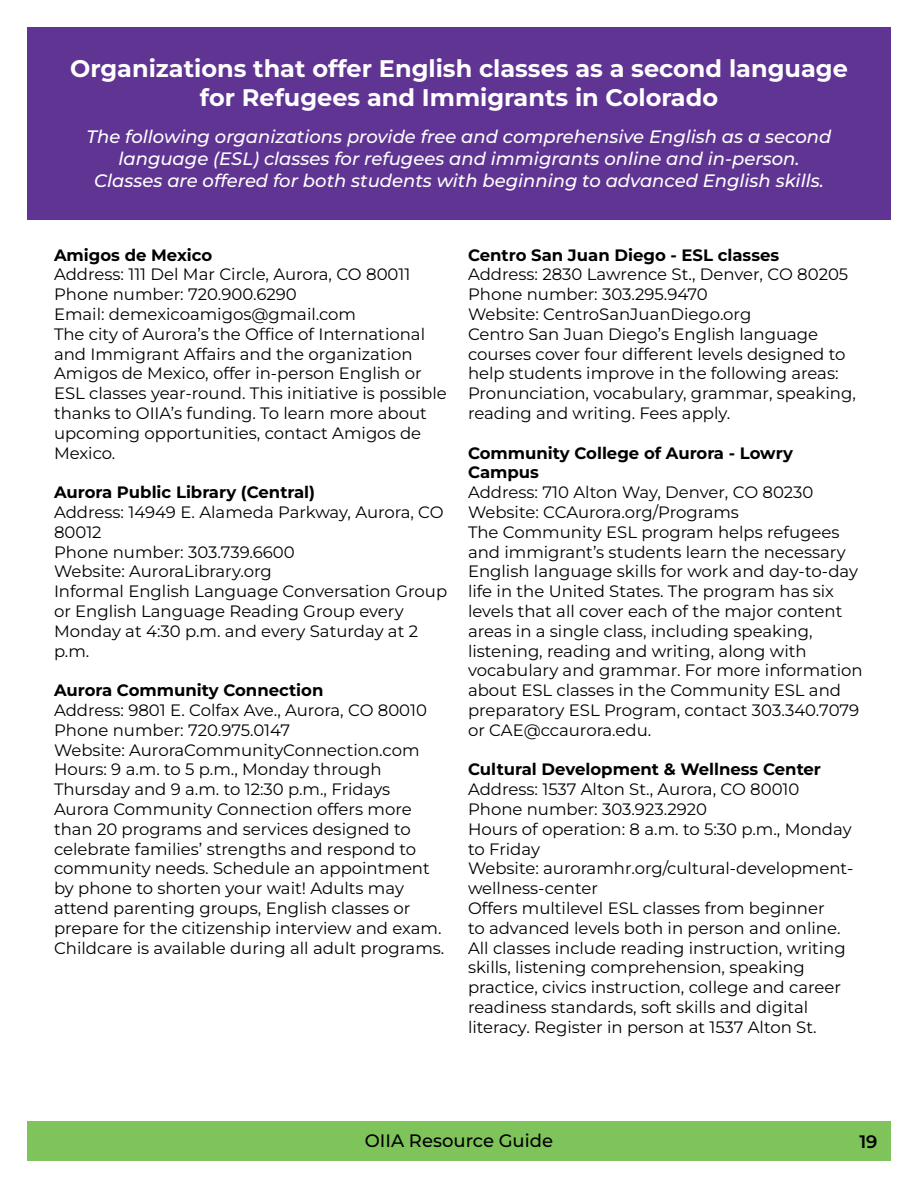
<style>
.page{position:relative;width:918px;height:1188px;background:#fff}
.page>*{position:absolute;margin:0;border:0;box-sizing:border-box;transform-origin:0 0}
.t1{font:700 24px/28.8px "Montserrat";color:#fff;text-align:center}
.t2{font:italic 500 18px/21.6px "Montserrat";color:#fff;text-align:center}
.t3{font:500 18px "Montserrat";color:#000}
.t4{font:600 18px "Montserrat";color:#000}
.t5{font:16.5px/19.8px "Montserrat";color:#000}
.t6{font:700 16.5px/19.8px "Montserrat";color:#000}
</style>
<div class="page">
<div style="left:27px;top:1121px;width:864px;height:40px;background:#7ec45b"></div>
<div style="left:27px;top:27px;width:864px;height:192px;background:#603493"></div>
<h1 class="t1" style="left:70px;top:54px;width:779px">Organizations that offer English classes as a second language for Refugees and Immigrants in Colorado</h1>
<p class="t2" style="left:87px;top:126px;width:746px">The following organizations provide free and comprehensive English as a second language (ESL) classes for refugees and immigrants online and in-person.<br>Classes are offered for both students with beginning to advanced English skills.</p>
<h2 class="t6" style="left:54px;top:244px;width:160px">Amigos de Mexico</h2>
<p class="t5" style="left:54px;top:264px;width:358px">Address: 111 Del Mar Circle, Aurora, CO 80011</p>
<p class="t5" style="left:54px;top:284px;width:244px">Phone number: 720.900.6290</p>
<p class="t5" style="left:54px;top:304px;width:304px">Email: demexicoamigos@gmail.com</p>
<p class="t5" style="left:54px;top:324px;width:394px">The city of Aurora’s the Office of International and Immigrant Affairs and the organization Amigos de Mexico, offer in-person English or ESL classes year-round. This initiative is possible thanks to OIIA’s funding. To learn more about upcoming opportunities, contact Amigos de Mexico.</p>
<h2 class="t6" style="left:54px;top:482px;width:263px">Aurora Public Library (Central)</h2>
<p class="t5" style="left:54px;top:502px;width:391px">Address: 14949 E. Alameda Parkway, Aurora, CO<br>80012</p>
<p class="t5" style="left:54px;top:541px;width:242px">Phone number: 303.739.6600</p>
<p class="t5" style="left:54px;top:561px;width:219px">Website: AuroraLibrary.org</p>
<p class="t5" style="left:54px;top:581px;width:395px">Informal English Language Conversation Group or English Language Reading Group every Monday at 4:30 p.m. and every Saturday at 2 p.m.</p>
<h2 class="t6" style="left:54px;top:680px;width:271px">Aurora Community Connection</h2>
<p class="t5" style="left:54px;top:700px;width:375px">Address: 9801 E. Colfax Ave., Aurora, CO 80010</p>
<p class="t5" style="left:54px;top:720px;width:238px">Phone number: 720.975.0147</p>
<p class="t5" style="left:54px;top:739px;width:367px">Website: AuroraCommunityConnection.com</p>
<p class="t5" style="left:54px;top:759px;width:338px">Hours: 9 a.m. to 5 p.m., Monday through<br>Thursday and 9 a.m. to 12:30 p.m., Fridays</p>
<p class="t5" style="left:54px;top:799px;width:392px">Aurora Community Connection offers more than 20 programs and services designed to celebrate families’ strengths and respond to community needs. Schedule an appointment by phone to shorten your wait! Adults may attend parenting groups, English classes or prepare for the citizenship interview and exam.<br>Childcare is available during all adult programs.</p>
<h2 class="t6" style="left:468px;top:244px;width:313px">Centro San Juan Diego - ESL classes</h2>
<p class="t5" style="left:468px;top:264px;width:382px">Address: 2830 Lawrence St., Denver, CO 80205</p>
<p class="t5" style="left:468px;top:284px;width:241px">Phone number: 303.295.9470</p>
<p class="t5" style="left:468px;top:304px;width:285px">Website: CentroSanJuanDiego.org</p>
<p class="t5" style="left:468px;top:324px;width:389px">Centro San Juan Diego’s English language courses cover four different levels designed to help students improve in the following areas:<br>Pronunciation, vocabulary, grammar, speaking, reading and writing. Fees apply.</p>
<h2 class="t6" style="left:468px;top:442px;width:326px">Community College of Aurora - Lowry<br>Campus</h2>
<p class="t5" style="left:468px;top:482px;width:347px">Address: 710 Alton Way, Denver, CO 80230</p>
<p class="t5" style="left:468px;top:502px;width:272px">Website: CCAurora.org/Programs</p>
<p class="t5" style="left:468px;top:522px;width:396px">The Community ESL program helps refugees and immigrant’s students learn the necessary English language skills for work and day-to-day life in the United States. The program has six levels that all cover each of the major content areas in a single class, including speaking, listening, reading and writing, along with vocabulary and grammar. For more information about ESL classes in the Community ESL and preparatory ESL Program, contact 303.340.7079 or CAE@ccaurora.edu.</p>
<h2 class="t6" style="left:468px;top:759px;width:355px">Cultural Development &amp; Wellness Center</h2>
<p class="t5" style="left:468px;top:779px;width:333px">Address: 1537 Alton St., Aurora, CO 80010</p>
<p class="t5" style="left:468px;top:799px;width:241px">Phone number: 303.923.2920</p>
<p class="t5" style="left:468px;top:819px;width:385px">Hours of operation: 8 a.m. to 5:30 p.m., Monday to Friday</p>
<p class="t5" style="left:468px;top:858px;width:387px">Website: auroramhr.org/cultural-development&shy;wellness-center</p>
<p class="t5" style="left:468px;top:898px;width:379px">Offers multilevel ESL classes from beginner<br>to advanced levels both in person and online.<br>All classes include reading instruction, writing skills, listening comprehension, speaking practice, civics instruction, college and career readiness standards, soft skills and digital literacy. Register in person at 1537 Alton St.</p>
<p class="t3" style="left:365px;top:1129px;width:190px">OIIA Resource Guide</p>
<p class="t4" style="left:859px;top:1129px;width:20px">19</p>
</div>
